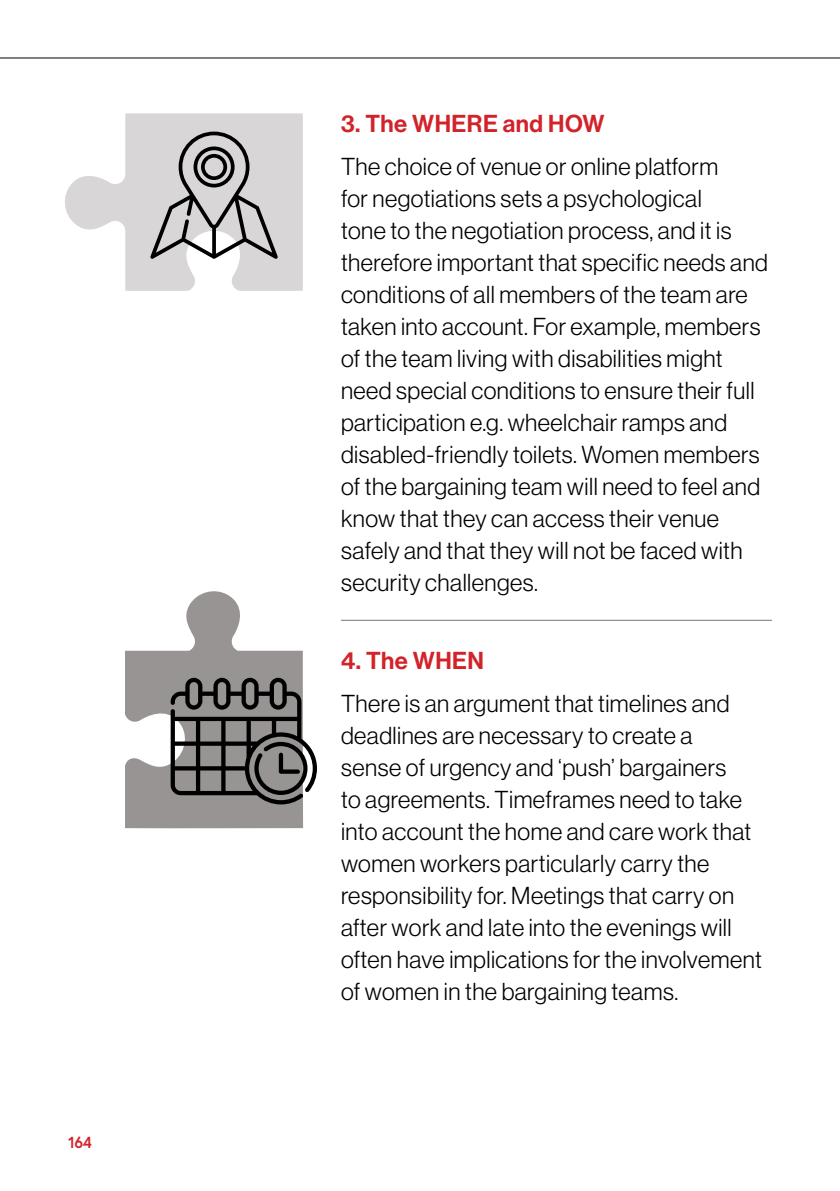
<style>
.page{position:relative;width:840px;height:1191px;background:#fff}
.page>*{position:absolute;margin:0;border:0;box-sizing:border-box;transform-origin:0 0}
.t1{font:24px/32px "N Haas Grotesk DS Pro 45 Lt";letter-spacing:.02em;color:#000}
.t2{font:24px "N Haas Grotesk DS Pro 65 Md";letter-spacing:.02em;color:#d2232a}
.t3{font:700 16px "Europa";color:#d2232a;scale:.96 1}
</style>
<div class="page">
<hr style="left:0;top:57px;width:839px;height:1px;background:#000">
<hr style="left:341px;top:620px;width:430px;height:1px;background:#7a7676">
<svg style="left:125px;top:591px;width:178px;height:237px;fill:#979493"></svg>
<svg style="left:65px;top:113px;width:237px;height:178px;fill:#d8d6d6"></svg>
<svg style="left:150px;top:132px;width:128px;height:127px;background:#b1afaf"></svg>
<svg style="left:170px;top:678px;width:147px;height:126px;background:#716f6e"></svg>
<p class="t3" style="left:68px;top:1131px;width:26px">164</p>
<p class="t2" style="left:341px;top:110px;width:265px">3. The WHERE and HOW</p>
<p class="t1" style="left:341px;top:151px;width:428px">The choice of venue or online platform<br>for negotiations sets a psychological<br>tone to the negotiation process, and it is therefore important that specific needs and conditions of all members of the team are taken into account. For example, members of the team living with disabilities might need special conditions to ensure their full participation e.g. wheelchair ramps and disabled-friendly toilets. Women members of the bargaining team will need to feel and know that they can access their venue safely and that they will not be faced with security challenges.</p>
<p class="t2" style="left:341px;top:646px;width:144px">4. The WHEN</p>
<p class="t1" style="left:341px;top:687px;width:422px">There is an argument that timelines and deadlines are necessary to create a<br>sense of urgency and ‘push’ bargainers<br>to agreements. Timeframes need to take into account the home and care work that women workers particularly carry the responsibility for. Meetings that carry on after work and late into the evenings will often have implications for the involvement of women in the bargaining teams.</p>
</div>
